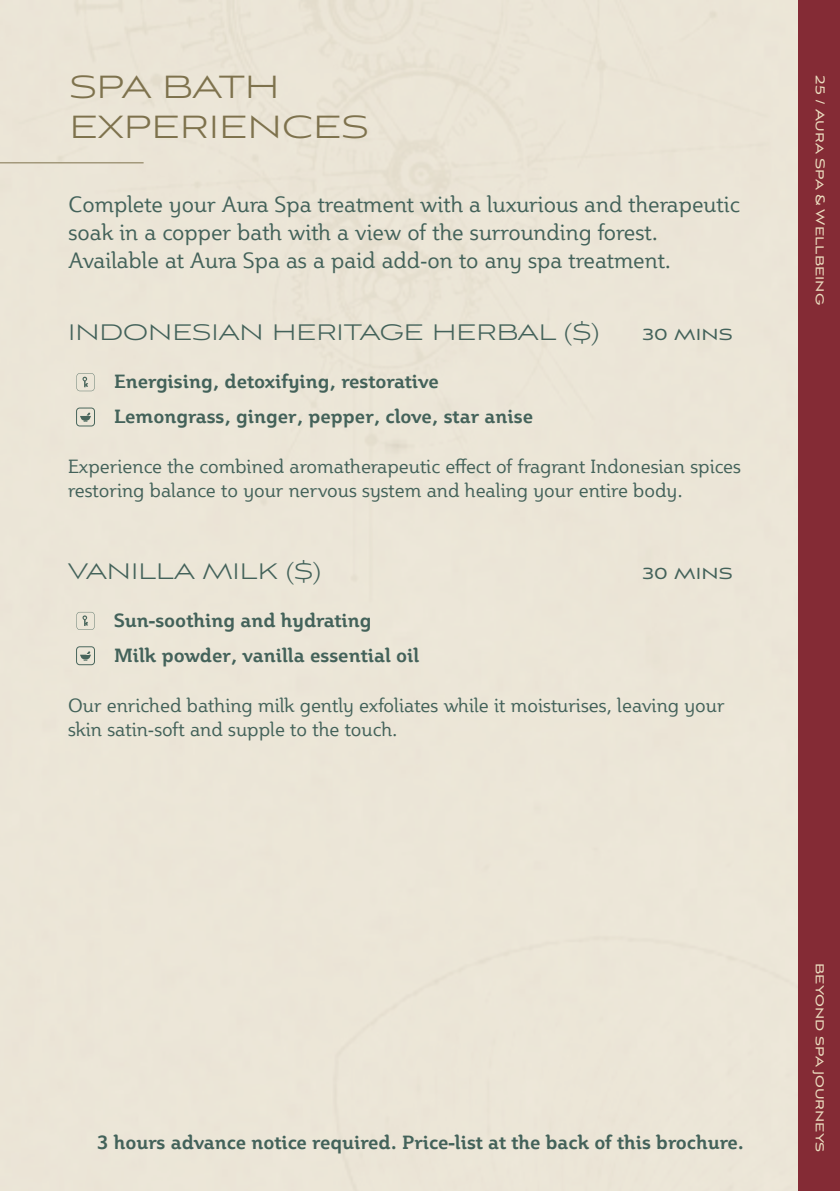
<style>
.page{position:relative;width:840px;height:1191px;background:#fff}
.page>*{position:absolute;margin:0;border:0;box-sizing:border-box;transform-origin:0 0}
.t1{font:300 40px/40px "Aviano Sans";color:#7e724d}
.t2{font:300 28px "Aviano Sans";color:#43625a}
.t3{font:22px/28px "Plume";color:#43625a}
.t4{font:20px "Aviano Sans";letter-spacing:.01em;color:#43625a}
.t5{font:19px/24px "Plume";color:#43625a}
.t6{font:700 19px/34.8px "Plume";color:#43625a}
.t7{font:16px "Aviano Sans";color:#eadcbf}
</style>
<div class="page">
<svg style="left:76px;top:373px;width:18px;height:18px"></svg>
<div style="left:76px;top:408px;width:19px;height:18px;border:1px solid #49665c;border-radius:3px"></div>
<svg style="left:80px;top:412px;width:11px;height:10px"></svg>
<svg style="left:76px;top:612px;width:18px;height:18px"></svg>
<div style="left:76px;top:646px;width:19px;height:19px;border:1px solid #49665c;border-radius:3px"></div>
<svg style="left:80px;top:651px;width:11px;height:9px"></svg>
<hr style="left:0;top:162px;width:143px;height:1px;background:#7e724d">
<div style="left:797px;top:0;width:42px;height:1191px;background:#842b35"></div>
<h1 class="t1" style="left:69px;top:69px;width:300px">SPA BATH<br>EXPERIENCES</h1>
<p class="t7" style="left:827px;top:75px;width:231px;rotate:90deg">25 / Aura Spa &amp; Wellbeing</p>
<p class="t3" style="left:69px;top:190px;width:672px">Complete your Aura Spa treatment with a luxurious and therapeutic soak in a copper bath with a view of the surrounding forest.<br>Available at Aura Spa as a paid add-on to any spa treatment.</p>
<h2 class="t2" style="left:68px;top:319px;width:532px">INDONESIAN HERITAGE HERBAL ($)</h2>
<p class="t4" style="left:641px;top:325px;width:92px">30 MINS</p>
<p class="t6" style="left:114px;top:363px;width:420px">Energising, detoxifying, restorative<br>Lemongrass, ginger, pepper, clove, star anise</p>
<p class="t5" style="left:68px;top:454px;width:674px">Experience the combined aromatherapeutic effect of fragrant Indonesian spices restoring balance to your nervous system and healing your entire body.</p>
<h2 class="t2" style="left:68px;top:557px;width:254px">VANILLA MILK ($)</h2>
<p class="t4" style="left:641px;top:563px;width:92px">30 MINS</p>
<p class="t6" style="left:114px;top:602px;width:307px">Sun-soothing and hydrating<br>Milk powder, vanilla essential oil</p>
<p class="t5" style="left:68px;top:693px;width:657px">Our enriched bathing milk gently exfoliates while it moisturises, leaving your skin satin-soft and supple to the touch.</p>
<p class="t6" style="left:97px;top:1124px;width:647px">3 hours advance notice required. Price-list at the back of this brochure.</p>
<p class="t7" style="left:827px;top:963px;width:191px;rotate:90deg">beyond spa journeys</p>
</div>
